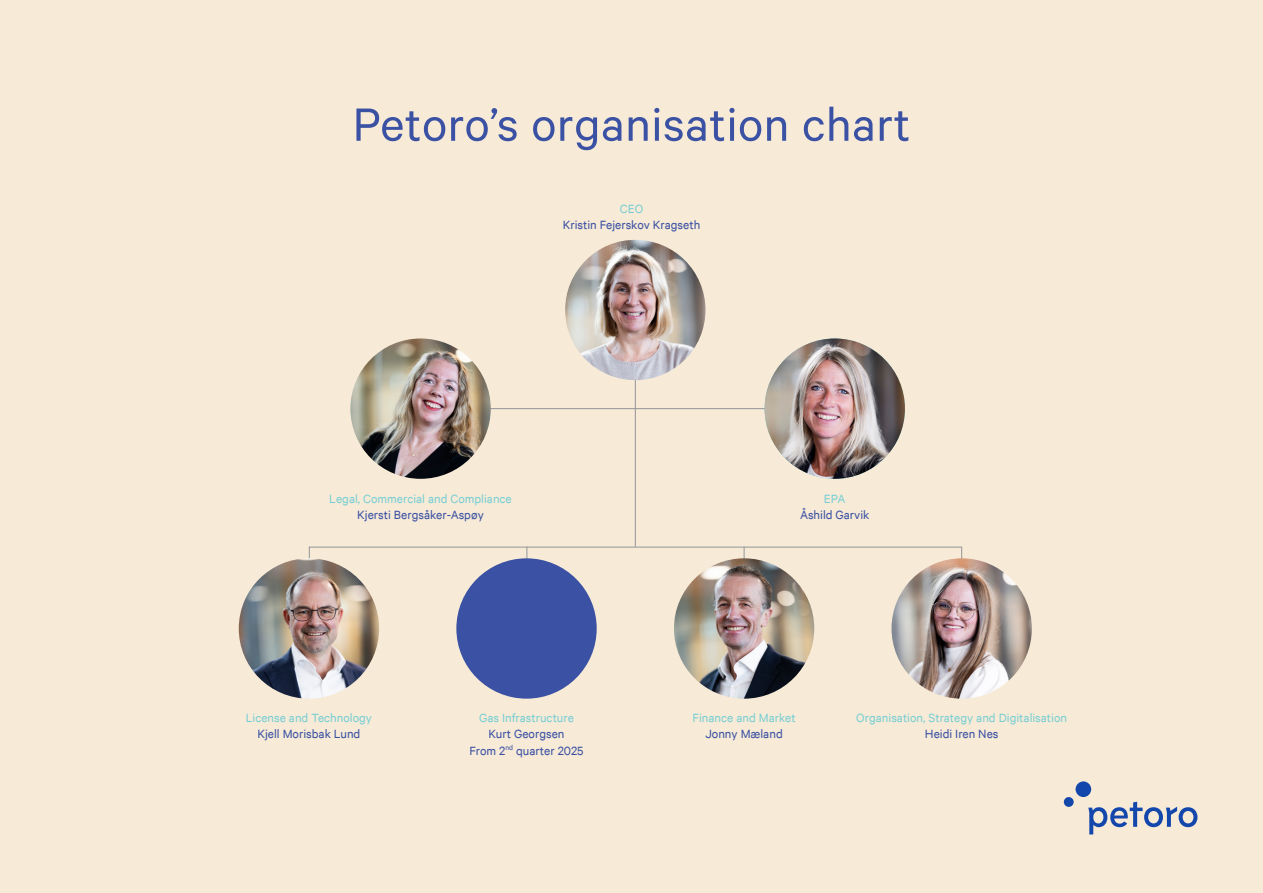
<style>
.page{position:relative;width:1263px;height:893px;background:#f7ebd7}
.page>*{position:absolute;margin:0;border:0;box-sizing:border-box;transform-origin:0 0}
.t1{font:52.5px "Calibre";letter-spacing:.01em;color:#3b51a3}
.t2{font:13.5px/16.2px "Calibre";color:#3b51a3;text-align:center}
.t3{font:13.5px "Calibre";color:#79ced4}
</style>
<div class="page">
<hr style="left:457px;top:408px;width:337px;height:1px;background:#939598">
<hr style="left:309px;top:547px;width:653px;height:1px;background:#939598">
<hr style="left:635px;top:358px;width:1px;height:189px;background:#939598">
<img style="left:565px;top:240px;width:140px;height:140px;border-radius:70px">
<img style="left:350px;top:338px;width:141px;height:141px;border-radius:70px">
<img style="left:765px;top:338px;width:140px;height:141px;border-radius:70px">
<div style="left:456px;top:558px;width:141px;height:141px;background:#3b51a3;border-radius:50%"></div>
<img style="left:891px;top:558px;width:141px;height:141px;border-radius:70px">
<img style="left:674px;top:558px;width:140px;height:141px;border-radius:70px">
<img style="left:239px;top:558px;width:140px;height:141px;border-radius:70px">
<div style="left:1064px;top:797px;width:10px;height:10px;background:#1447ac;border-radius:50%"></div>
<div style="left:1075px;top:781px;width:16px;height:16px;background:#1447ac;border-radius:50%"></div>
<svg style="left:1088px;top:802px;width:109px;height:32px"></svg>
<p class="t1" style="left:353px;top:94px;width:559px">Petoro’s organisation chart</p>
<p class="t3" style="left:620px;top:201px;width:25px">CEO</p>
<p class="t2" style="left:563px;top:216px;width:139px">Kristin Fejerskov Kragseth</p>
<p class="t3" style="left:329px;top:491px;width:184px">Legal, Commercial and Compliance</p>
<p class="t2" style="left:357px;top:506px;width:128px">Kjersti Bergsåker-Aspøy</p>
<p class="t3" style="left:824px;top:491px;width:23px">EPA</p>
<p class="t2" style="left:800px;top:506px;width:71px">Åshild Garvik</p>
<p class="t3" style="left:246px;top:710px;width:128px">License and Technology</p>
<p class="t2" style="left:257px;top:726px;width:104px">Kjell Morisbak Lund</p>
<p class="t3" style="left:479px;top:710px;width:96px">Gas Infrastructure</p>
<p class="t2" style="left:469px;top:726px;width:116px">Kurt Georgsen<br>From 2<sup>nd</sup> quarter 2025</p>
<p class="t3" style="left:692px;top:710px;width:105px">Finance and Market</p>
<p class="t2" style="left:705px;top:726px;width:79px">Jonny Mæland</p>
<p class="t3" style="left:856px;top:710px;width:212px">Organisation, Strategy and Digitalisation</p>
<p class="t2" style="left:925px;top:726px;width:75px">Heidi Iren Nes</p>
</div>
